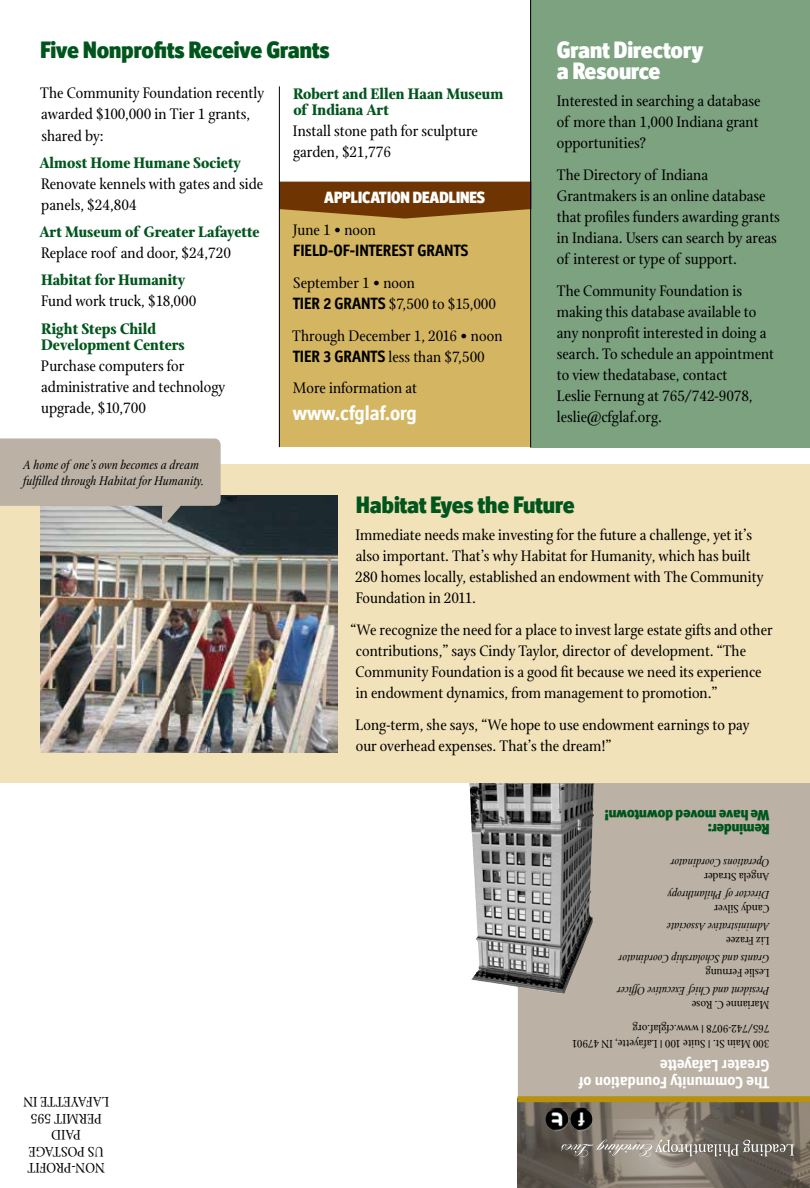
<style>
.page{position:relative;width:810px;height:1188px;background:#fff}
.page>*{position:absolute;margin:0;border:0;box-sizing:border-box;transform-origin:0 0}
.t1{font:900 24px "Officina Display ITC";letter-spacing:-.01em;color:#00551d}
.t2{font:900 24px/21px "Officina Display ITC";color:#fff}
.t3{font:700 21px "Officina Display ITC";color:#fff}
.t4{font:16.5px/21px "Stone Print";color:#000}
.t5{font:700 16.5px/16.5px "Stone Print";color:#00551d}
.t6{font:700 16.5px/16.5px "Officina Display ITC";color:#fff}
.t7{font:700 16.5px "Officina Display ITC";color:#000}
.t8{font:900 16.5px "Officina Display ITC";letter-spacing:-.01em;color:#fff}
.t9{font:15px/16.5px "Stone Print";color:#000;text-align:center}
.t10{font:900 15px/13.5px "Officina Display ITC";letter-spacing:-.01em;color:#00551d}
.t11{font:italic 13.5px/16.2px "Stone Print";color:#000}
.t12{font:italic 12px "Stone Print";color:#000}
.t13{font:12px/14.4px "Stone Print";color:#000}
.s1{font-family:"Officina Display ITC";font-weight:700}
</style>
<div class="page">
<div style="left:530px;top:0;width:280px;height:447px;background:#7ca280"></div>
<div style="left:279px;top:184px;width:252px;height:263px;background:#d4b562"></div>
<svg style="left:280px;top:182px;width:250px;height:37px;background:#7c4610"></svg>
<div style="left:0;top:464px;width:810px;height:319px;background:#f2e2b9"></div>
<hr style="left:279px;top:86px;width:1px;height:361px;background:#000">
<hr style="left:530px;top:0;width:1px;height:447px;background:#000">
<div style="left:518px;top:783px;width:292px;height:336px;background:#bbb2a5"></div>
<img style="left:517px;top:1098px;width:293px;height:90px">
<svg style="left:561px;top:1140px;width:233px;height:17px;background:#908981"></svg>
<div style="left:518px;top:1096px;width:292px;height:6px;background:#b8920e"></div>
<img style="left:545px;top:1107px;width:49px;height:25px">
<img style="left:40px;top:495px;width:298px;height:257px">
<img style="left:469px;top:783px;width:124px;height:211px">
<svg style="left:0;top:438px;width:221px;height:89px;background:#b5aea3"></svg>
<h1 class="t1" style="left:40px;top:36px;width:291px">Five Nonprofits Receive Grants</h1>
<p class="t4" style="left:40px;top:83px;width:225px">The Community Foundation recently awarded $100,000 in Tier 1 grants, shared by:</p>
<p class="t5" style="left:40px;top:154px;width:203px">Almost Home Humane Society</p>
<p class="t4" style="left:41px;top:173px;width:224px">Renovate kennels with gates and side panels, $24,804</p>
<p class="t5" style="left:40px;top:224px;width:222px">Art Museum of Greater Lafayette</p>
<p class="t4" style="left:41px;top:243px;width:191px">Replace roof and door, $24,720</p>
<p class="t5" style="left:41px;top:272px;width:146px">Habitat for Humanity</p>
<p class="t4" style="left:41px;top:291px;width:157px">Fund work truck, $18,000</p>
<p class="t5" style="left:41px;top:320px;width:145px">Right Steps Child<br>Development Centers</p>
<p class="t4" style="left:41px;top:356px;width:186px">Purchase computers for administrative and technology upgrade, $10,700</p>
<p class="t11" style="left:23px;top:457px;width:182px">A home of one’s own becomes a dream fulfilled through Habitat for Humanity.</p>
<p class="t5" style="left:293px;top:85px;width:212px">Robert and Ellen Haan Museum of Indiana Art</p>
<p class="t4" style="left:293px;top:120px;width:187px">Install stone path for sculpture garden, $21,776</p>
<p class="t8" style="left:324px;top:188px;width:163px">APPLICATION DEADLINES</p>
<p class="t4" style="left:293px;top:219px;width:84px">June 1 • noon</p>
<p class="t7" style="left:293px;top:241px;width:177px">FIELD-OF-INTEREST GRANTS</p>
<p class="t4" style="left:293px;top:272px;width:205px">September 1 • noon<br><span class="s1">TIER 2 GRANTS</span> $7,500 to $15,000</p>
<p class="t4" style="left:292px;top:325px;width:212px">Through December 1, 2016 • noon<br><span class="s1">TIER 3 GRANTS</span> less than $7,500</p>
<p class="t4" style="left:293px;top:378px;width:126px">More information at</p>
<p class="t3" style="left:293px;top:401px;width:126px">www.cfglaf.org</p>
<h1 class="t2" style="left:557px;top:40px;width:148px">Grant Directory a Resource</h1>
<p class="t4" style="left:557px;top:91px;width:205px;text-align:justify">Interested in searching a database of more than 1,000 Indiana grant opportunities?</p>
<p class="t4" style="left:557px;top:165px;width:225px">The Directory of Indiana Grantmakers is an online database that profiles funders awarding grants in Indiana. Users can search by areas of interest or type of support.</p>
<p class="t4" style="left:557px;top:280px;width:219px">The Community Foundation is making this database available to any nonprofit interested in doing a search. To schedule an appointment to view thedatabase, contact<br>Leslie Fernung at 765/742-9078, leslie@cfglaf.org.</p>
<h1 class="t1" style="left:356px;top:490px;width:220px">Habitat Eyes the Future</h1>
<p class="t4" style="left:355px;top:525px;width:410px">Immediate needs make investing for the future a challenge, yet it’s also important. That’s why Habitat for Humanity, which has built 280 homes locally, established an endowment with The Community Foundation in 2011.</p>
<p class="t4" style="left:351px;top:619px;width:424px">“We recognize the need for a place to invest large estate gifts and other contributions,” says Cindy Taylor, director of development. “The Community Foundation is a good fit because we need its experience in endowment dynamics, from management to promotion.”</p>
<p class="t4" style="left:356px;top:714px;width:396px">Long-term, she says, “We hope to use endowment earnings to pay our overhead expenses. That’s the dream!”</p>
<p class="t10" style="left:770px;top:835px;width:166px;rotate:-180deg">Reminder:<br>We have moved downtown!</p>
<p class="t12" style="left:770px;top:869px;width:100px;rotate:-180deg">Operations Coordinator</p>
<p class="t13" style="left:770px;top:884px;width:67px;rotate:-180deg">Angela Strader</p>
<p class="t12" style="left:770px;top:901px;width:103px;rotate:-180deg">Director of Philanthropy</p>
<p class="t13" style="left:770px;top:916px;width:57px;rotate:-180deg">Candy Silver</p>
<p class="t12" style="left:770px;top:933px;width:104px;rotate:-180deg">Administrative Associate</p>
<p class="t13" style="left:770px;top:948px;width:45px;rotate:-180deg">Liz Frazee</p>
<p class="t12" style="left:770px;top:966px;width:152px;rotate:-180deg">Grants and Scholarship Coordinator</p>
<p class="t13" style="left:770px;top:980px;width:65px;rotate:-180deg">Leslie Fernung</p>
<p class="t12" style="left:770px;top:998px;width:154px;rotate:-180deg">President and Chief Executive Officer</p>
<p class="t13" style="left:770px;top:1012px;width:79px;rotate:-180deg">Marianne C. Rose</p>
<p class="t13" style="left:770px;top:1050px;width:199px;rotate:-180deg">300 Main St. | Suite 100 | Lafayette, IN 47901<br>765/742-9078 | www.cfglaf.org</p>
<p class="t9" style="left:109px;top:1176px;width:87px;rotate:-180deg">NON-PROFIT<br>US POSTAGE<br>PAID<br>PERMIT 595<br>LAFAYETTE IN</p>
<p class="t6" style="left:770px;top:1091px;width:192px;rotate:-180deg">The Community Foundation of<br>Greater Lafayette</p>
</div>
